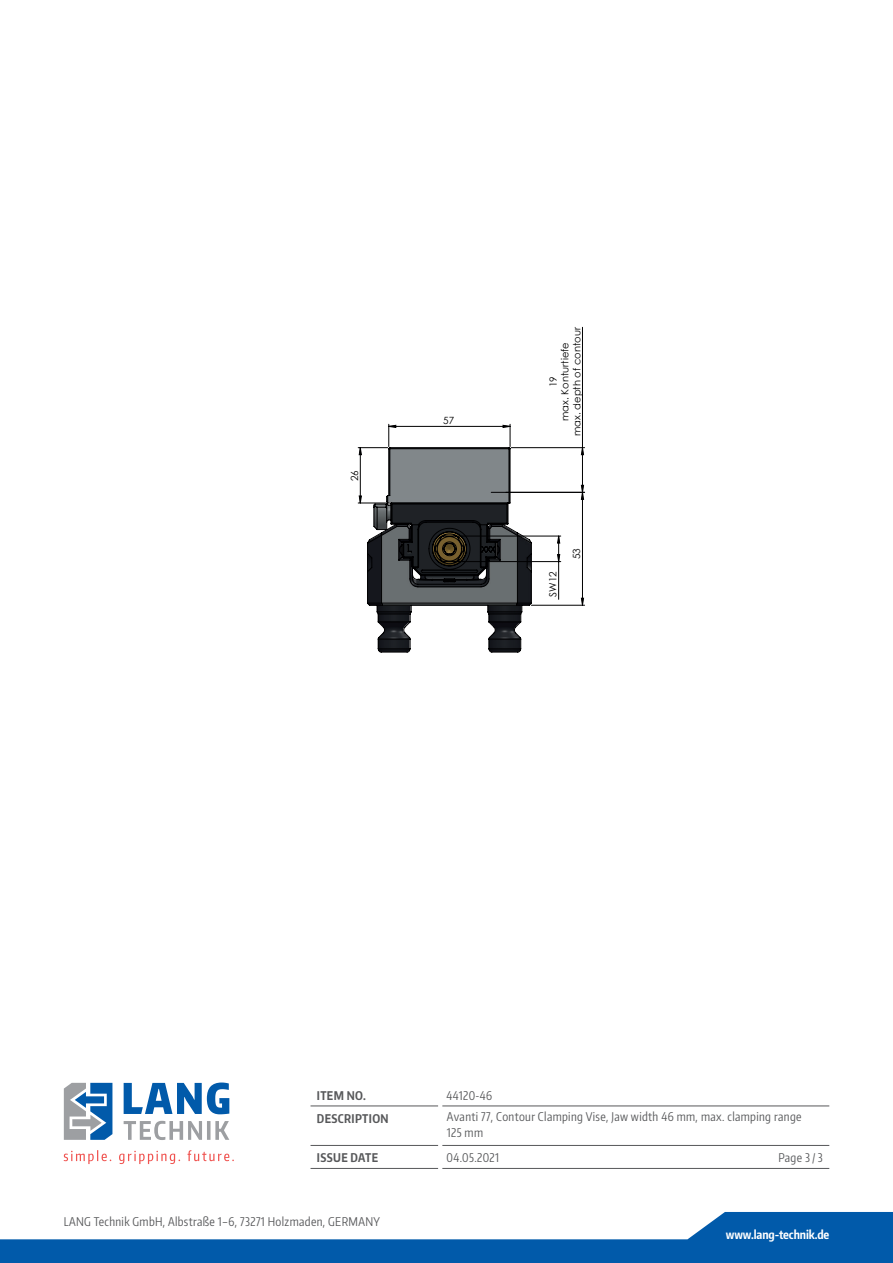
<style>
.page{position:relative;width:893px;height:1263px;background:#fff}
.page>*{position:absolute;margin:0;border:0;box-sizing:border-box;transform-origin:0 0}
.t1{font:12px/16.5px "Encode Sans Compressed";letter-spacing:.03em;color:#57585a}
.t2{font:700 12px "Encode Sans Compressed";letter-spacing:.03em;color:#57585a}
.t3{font:700 12px "Encode Sans Compressed";letter-spacing:-.01em;color:#fff}
.t4{font:9.9px/11.9px "Century Gothic";color:#000001;text-align:center}
</style>
<div class="page">
<svg style="left:0;top:1212px;width:893px;height:51px;fill:#015aaa"></svg>
<svg style="left:124px;top:1082px;width:105px;height:32px"></svg>
<svg style="left:124px;top:1121px;width:105px;height:19px"></svg>
<svg style="left:64px;top:1083px;width:48px;height:57px"></svg>
<svg style="left:64px;top:1150px;width:170px;height:14px"></svg>
<hr style="left:311px;top:1106px;width:127px;height:1px;background:#57585a">
<hr style="left:442px;top:1106px;width:387px;height:1px;background:#57585a">
<hr style="left:311px;top:1145px;width:127px;height:1px;background:#57585a">
<hr style="left:442px;top:1145px;width:387px;height:1px;background:#57585a">
<hr style="left:311px;top:1168px;width:127px;height:1px;background:#57585a">
<hr style="left:442px;top:1168px;width:387px;height:1px;background:#57585a">
<hr style="left:531px;top:605px;width:54px;height:1px;background:#000001">
<hr style="left:511px;top:447px;width:74px;height:1px;background:#000001">
<hr style="left:491px;top:492px;width:94px;height:1px;background:#000001">
<hr style="left:582px;top:327px;width:1px;height:121px;background:#000001">
<svg style="left:358px;top:424px;width:226px;height:229px"></svg>
<p class="t4" style="left:348px;top:481px;width:13px;rotate:-90deg">26</p>
<p class="t4" style="left:443px;top:415px;width:13px">57</p>
<p class="t4" style="left:547px;top:436px;width:110px;rotate:-90deg">19<br>max. Konturtiefe<br>max. depth of contour</p>
<p class="t4" style="left:547px;top:597px;width:27px;rotate:-90deg">SW12</p>
<p class="t4" style="left:571px;top:559px;width:13px;rotate:-90deg">53</p>
<p class="t2" style="left:317px;top:1087px;width:51px">ITEM NO.</p>
<p class="t1" style="left:447px;top:1086px;width:47px">44120-46</p>
<p class="t2" style="left:317px;top:1110px;width:73px">DESCRIPTION</p>
<p class="t1" style="left:447px;top:1107px;width:356px">Avanti 77, Contour Clamping Vise, Jaw width 46 mm, max. clamping range<br>125 mm</p>
<p class="t2" style="left:317px;top:1150px;width:63px">ISSUE DATE</p>
<p class="t1" style="left:447px;top:1149px;width:54px">04.05.2021</p>
<p class="t1" style="left:778px;top:1149px;width:46px">Page 3 / 3</p>
<p class="t1" style="left:64px;top:1212px;width:318px">LANG Technik GmbH, Albstraße 1–6, 73271 Holzmaden, GERMANY</p>
<p class="t3" style="left:726px;top:1227px;width:105px">www.lang-technik.de</p>
</div>
